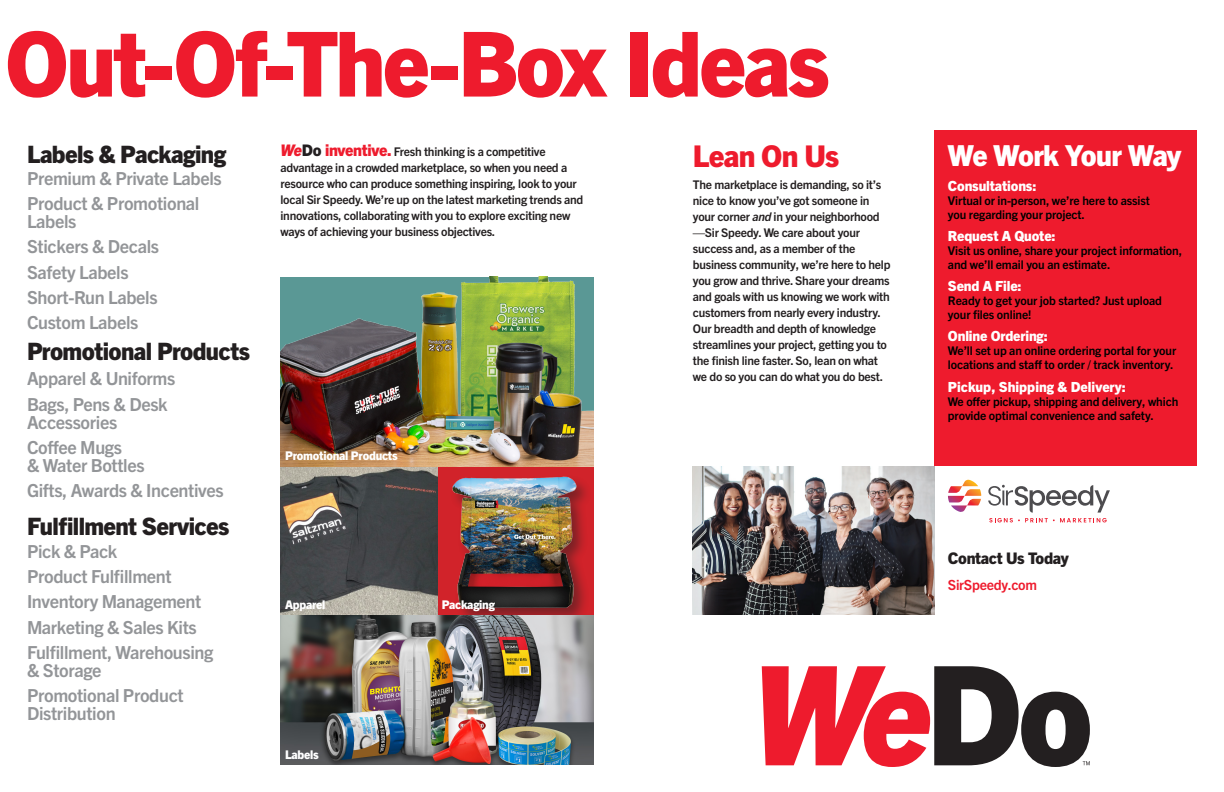
<style>
.page{position:relative;width:1224px;height:792px;background:#fff}
.page>*{position:absolute;margin:0;border:0;box-sizing:border-box;transform-origin:0 0}
.SubHead{font:800 90px "Trade Gothic Next LT Pro";letter-spacing:-.035em;color:#ee1b2d}
.Subhead_3_Red{font:800 30px "Trade Gothic Next LT Pro";letter-spacing:-.025em;color:#ee1b2d}
.Subhead_3_Red-2{font:800 29px "Trade Gothic Next LT Pro";letter-spacing:-.035em;color:#fff}
.t1{font:800 24px "Trade Gothic Next LT Pro";letter-spacing:-.025em;color:#231f20}
.t2{font:700 18px/25.2px "Trade Gothic Next LT Pro";letter-spacing:-.02em;color:#939598}
.Body_Copy_Large{font:800 16px "Trade Gothic Next LT Pro";letter-spacing:-.02em;color:#231f20}
.Bullet_Body_Copy{font:800 14px "Trade Gothic Next LT Pro";letter-spacing:-.01em;color:#fff}
.Body_Copy_Large-2{font:700 14px "Trade Gothic Next LT Pro";letter-spacing:-.02em;color:#ee1b2d}
.Body_Copy{font:700 12px/16px "Trade Gothic Next LT Pro";letter-spacing:-.02em;color:#231f20}
.Bullet_Body_Copy-2{font:700 12px/14px "Trade Gothic Next LT Pro";letter-spacing:-.01em;color:#000}
.t3{font:800 12px "Trade Gothic Next LT Pro";letter-spacing:-.02em;color:#fff}
.s1{font-weight:800;font-style:italic;font-size:16px;color:#ee1b2d}
.s2{font-weight:800;font-size:16px}
.s3{font-weight:800;font-size:16px;color:#ee1b2d}
.s4{font-style:italic}
</style>
<div class="page">
<svg style="left:762px;top:666px;width:328px;height:101px"></svg>
<div style="left:934px;top:130px;width:263px;height:336px;background:#ee1b2d"></div>
<svg style="left:948px;top:480px;width:33px;height:32px"></svg>
<svg style="left:988px;top:485px;width:122px;height:37px"></svg>
<img style="left:437px;top:466px;width:157px;height:150px">
<svg style="left:281px;top:466px;width:156px;height:150px;background:#61605d"></svg>
<img style="left:281px;top:616px;width:313px;height:149px">
<img style="left:281px;top:277px;width:313px;height:189px">
<img style="left:693px;top:466px;width:241px;height:148px">
<p class="SubHead" style="left:5px;top:1px;width:826px">Out-Of-The-Box Ideas</p>
<h3 class="t1" style="left:27px;top:137px;width:201px">Labels &amp; Packaging</h3>
<h3 class="t2" style="left:27px;top:165px;width:196px">Premium &amp; Private Labels<br>Product &amp; Promotional</h3>
<h3 class="t2" style="left:27px;top:208px;width:134px">Labels<br>Stickers &amp; Decals<br>Safety Labels<br>Short-Run Labels<br>Custom Labels</h3>
<h3 class="t1" style="left:27px;top:335px;width:225px">Promotional Products</h3>
<h3 class="t2" style="left:27px;top:365px;width:150px">Apparel &amp; Uniforms<br>Bags, Pens &amp; Desk</h3>
<h3 class="t2" style="left:27px;top:408px;width:97px">Accessories<br>Coffee Mugs</h3>
<h3 class="t2" style="left:27px;top:451px;width:198px">&amp; Water Bottles<br>Gifts, Awards &amp; Incentives</h3>
<h3 class="t1" style="left:27px;top:510px;width:204px">Fulfillment Services</h3>
<h3 class="t2" style="left:27px;top:538px;width:188px">Pick &amp; Pack<br>Product Fulfillment<br>Inventory Management<br>Marketing &amp; Sales Kits<br>Fulfillment, Warehousing</h3>
<h3 class="t2" style="left:27px;top:656px;width:158px">&amp; Storage<br>Promotional Product</h3>
<h3 class="t2" style="left:27px;top:700px;width:90px">Distribution</h3>
<p class="Body_Copy" style="left:281px;top:143px;width:304px"><span class="s1">We</span><span class="s2">Do</span> <span class="s3">inventive.</span> Fresh thinking is a competitive advantage in a crowded marketplace, so when you need a resource who can produce something inspiring, look to your local Sir Speedy. We’re up on the latest marketing trends and innovations, collaborating with you to explore exciting new ways of achieving your business objectives.</p>
<p class="Subhead_3_Red-2" style="left:948px;top:136px;width:235px">We Work Your Way</p>
<p class="Subhead_3_Red" style="left:693px;top:135px;width:148px">Lean On Us</p>
<p class="Body_Copy" style="left:693px;top:176px;width:199px">The marketplace is demanding, so it’s nice to know you’ve got someone in your corner <span class="s4">and</span> in your neighborhood —Sir Speedy. We care about your success and, as a member of the business community, we’re here to help you grow and thrive. Share your dreams and goals with us knowing we work with customers from nearly every industry.<br>Our breadth and depth of knowledge streamlines your project, getting you to the finish line faster. So, lean on what we do so you can do what you do best.</p>
<p class="Bullet_Body_Copy" style="left:948px;top:176px;width:90px">Consultations:</p>
<p class="Bullet_Body_Copy-2" style="left:948px;top:193px;width:204px">Virtual or in-person, we’re here to assist you regarding your project.</p>
<p class="Bullet_Body_Copy" style="left:948px;top:226px;width:109px">Request A Quote:</p>
<p class="Bullet_Body_Copy-2" style="left:948px;top:243px;width:236px">Visit us online, share your project information, and we’ll email you an estimate.</p>
<p class="Bullet_Body_Copy" style="left:948px;top:276px;width:75px">Send A File:</p>
<p class="Bullet_Body_Copy-2" style="left:948px;top:293px;width:216px">Ready to get your job started? Just upload your files online!</p>
<p class="Bullet_Body_Copy" style="left:948px;top:327px;width:101px">Online Ordering:</p>
<p class="Bullet_Body_Copy-2" style="left:948px;top:343px;width:230px">We’ll set up an online ordering portal for your locations and staff to order / track inventory.</p>
<p class="Bullet_Body_Copy" style="left:948px;top:377px;width:180px">Pickup, Shipping &amp; Delivery:</p>
<p class="Bullet_Body_Copy-2" style="left:948px;top:393px;width:232px">We offer pickup, shipping and delivery, which provide optimal convenience and safety.</p>
<p class="t3" style="left:285px;top:447px;width:114px">Promotional Products</p>
<p class="t3" style="left:285px;top:597px;width:42px">Apparel</p>
<p class="t3" style="left:442px;top:597px;width:55px">Packaging</p>
<p class="t3" style="left:285px;top:746px;width:35px">Labels</p>
<p class="Body_Copy_Large" style="left:948px;top:547px;width:122px">Contact Us Today</p>
<p class="Body_Copy_Large-2" style="left:948px;top:575px;width:91px">SirSpeedy.com</p>
</div>
